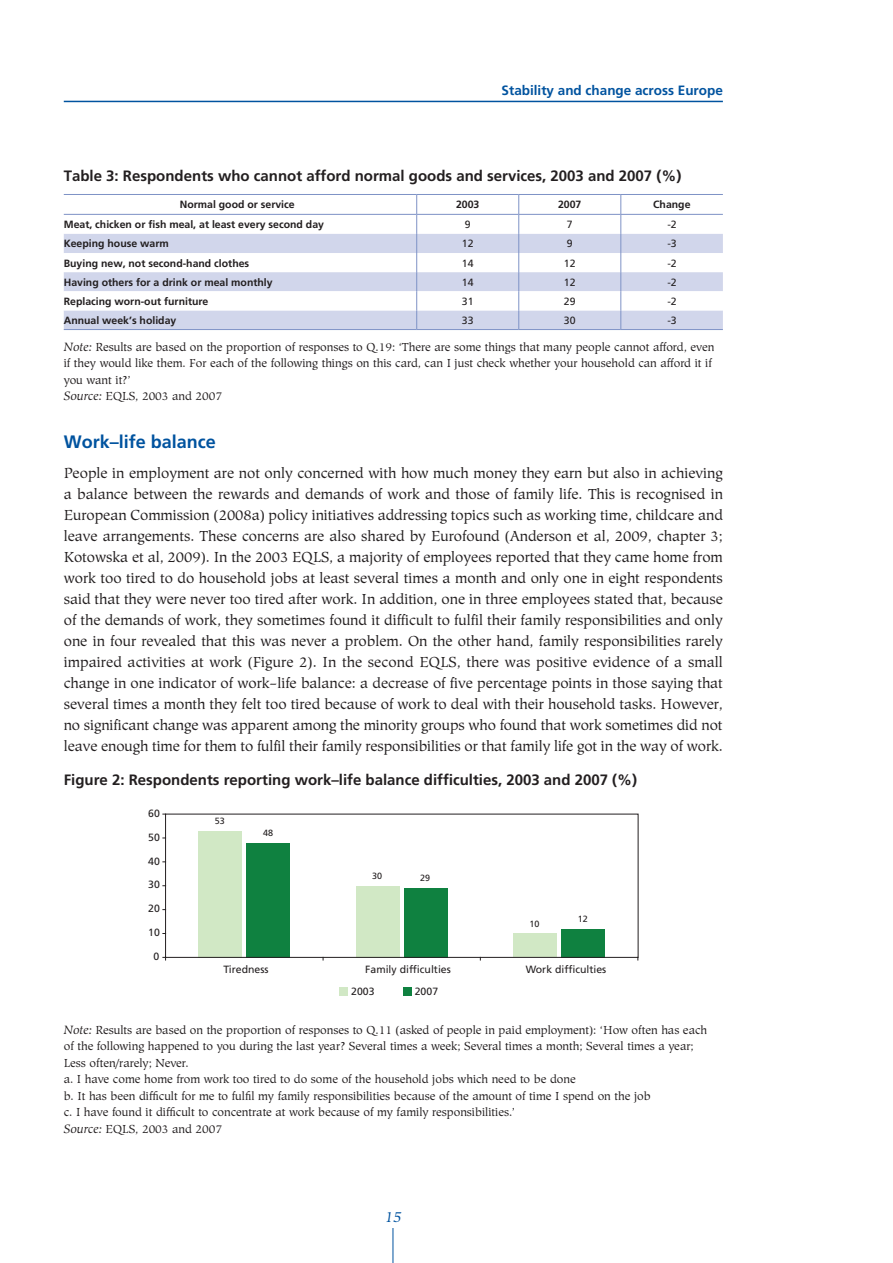
<style>
.page{position:relative;width:893px;height:1263px;background:#fff}
.page>*{position:absolute;margin:0;border:0;box-sizing:border-box;transform-origin:0 0}
.t1{font:700 18px "Frutiger LT Com";color:#00539f}
.t2{font:15px/21px "Hiroshige Boo";letter-spacing:-.005em;color:#231f20;text-align:justify}
.t3{font:700 15px "Frutiger LT Com";color:#231f20}
.t4{font:italic 15px "Hiroshige";color:#00539f}
.t5{font:700 13.5px "Frutiger LT Com";color:#00539f}
.t6{font:12px/16.5px "Hiroshige Boo";color:#231f20}
.t7{font:700 10.5px "Frutiger LT Com";color:#231f20}
.t8{font:10.5px "Frutiger LT Com";color:#231f20}
.t9{font:9px "Frutiger LT Com";color:#231f20}
.s1{font-family:"Hiroshige";font-style:italic}
</style>
<div class="page">
<hr style="left:64px;top:101px;width:659px;height:1px;background:#00539f">
<hr style="left:393px;top:1228px;width:1px;height:35px;background:#00539f">
<hr style="left:64px;top:194px;width:353px;height:1px;background:#7e92c6">
<hr style="left:417px;top:194px;width:102px;height:1px;background:#7e92c6">
<hr style="left:519px;top:194px;width:102px;height:1px;background:#7e92c6">
<hr style="left:621px;top:194px;width:102px;height:1px;background:#7e92c6">
<svg style="left:64px;top:195px;width:659px;height:134px"></svg>
<hr style="left:64px;top:329px;width:353px;height:1px;background:#7e92c6">
<hr style="left:417px;top:329px;width:102px;height:1px;background:#7e92c6">
<hr style="left:519px;top:329px;width:102px;height:1px;background:#7e92c6">
<hr style="left:621px;top:329px;width:102px;height:1px;background:#7e92c6">
<div style="left:198px;top:831px;width:44px;height:126px;background:#d1e8c5"></div>
<div style="left:356px;top:886px;width:44px;height:71px;background:#d1e8c5"></div>
<div style="left:513px;top:933px;width:44px;height:24px;background:#d1e8c5"></div>
<div style="left:247px;top:843px;width:43px;height:114px;background:#0f8140"></div>
<div style="left:404px;top:888px;width:44px;height:69px;background:#0f8140"></div>
<div style="left:561px;top:929px;width:44px;height:28px;background:#0f8140"></div>
<div style="left:165px;top:814px;width:473px;height:144px;border:1px solid #231f20"></div>
<div style="left:403px;top:987px;width:8px;height:8px;background:#0f8140"></div>
<div style="left:339px;top:987px;width:9px;height:8px;background:#d1e8c5"></div>
<p class="t5" style="left:502px;top:83px;width:223px">Stability and change across Europe</p>
<p class="t3" style="left:64px;top:167px;width:619px">Table 3: Respondents who cannot afford normal goods and services, 2003 and 2007 (%)</p>
<p class="t7" style="left:180px;top:199px;width:116px">Normal good or service</p>
<p class="t7" style="left:456px;top:199px;width:25px">2003</p>
<p class="t7" style="left:558px;top:199px;width:25px">2007</p>
<p class="t7" style="left:653px;top:199px;width:39px">Change</p>
<p class="t7" style="left:64px;top:218px;width:262px">Meat, chicken or fish meal, at least every second day</p>
<p class="t8" style="left:465px;top:218px;width:7px">9</p>
<p class="t8" style="left:567px;top:218px;width:7px">7</p>
<p class="t8" style="left:667px;top:218px;width:11px">-2</p>
<p class="t7" style="left:64px;top:238px;width:107px">Keeping house warm</p>
<p class="t8" style="left:462px;top:238px;width:13px">12</p>
<p class="t8" style="left:567px;top:238px;width:7px">9</p>
<p class="t8" style="left:667px;top:238px;width:11px">-3</p>
<p class="t7" style="left:64px;top:257px;width:187px">Buying new, not second-hand clothes</p>
<p class="t8" style="left:462px;top:257px;width:13px">14</p>
<p class="t8" style="left:564px;top:257px;width:13px">12</p>
<p class="t8" style="left:667px;top:257px;width:11px">-2</p>
<p class="t7" style="left:64px;top:276px;width:210px">Having others for a drink or meal monthly</p>
<p class="t8" style="left:462px;top:276px;width:13px">14</p>
<p class="t8" style="left:564px;top:276px;width:13px">12</p>
<p class="t8" style="left:667px;top:276px;width:11px">-2</p>
<p class="t7" style="left:64px;top:295px;width:146px">Replacing worn-out furniture</p>
<p class="t8" style="left:462px;top:295px;width:13px">31</p>
<p class="t8" style="left:564px;top:295px;width:13px">29</p>
<p class="t8" style="left:667px;top:295px;width:11px">-2</p>
<p class="t7" style="left:64px;top:314px;width:114px">Annual week’s holiday</p>
<p class="t8" style="left:462px;top:314px;width:13px">33</p>
<p class="t8" style="left:564px;top:314px;width:13px">30</p>
<p class="t8" style="left:667px;top:314px;width:11px">-3</p>
<p class="t6" style="left:64px;top:338px;width:652px"><span class="s1">Note:</span> Results are based on the proportion of responses to Q.19: ‘There are some things that many people cannot afford, even if they would like them. For each of the following things on this card, can I just check whether your household can afford it if you want it?’<br><span class="s1">Source:</span> EQLS, 2003 and 2007</p>
<p class="t1" style="left:64px;top:432px;width:154px">Work–life balance</p>
<p class="t2" style="left:64px;top:462px;width:661px">People in employment are not only concerned with how much money they earn but also in achieving a balance between the rewards and demands of work and those of family life. This is recognised in European Commission (2008a) policy initiatives addressing topics such as working time, childcare and leave arrangements. These concerns are also shared by Eurofound (Anderson et al, 2009, chapter 3; Kotowska et al, 2009). In the 2003 EQLS, a majority of employees reported that they came home from work too tired to do household jobs at least several times a month and only one in eight respondents said that they were never too tired after work. In addition, one in three employees stated that, because of the demands of work, they sometimes found it difficult to fulfil their family responsibilities and only one in four revealed that this was never a problem. On the other hand, family responsibilities rarely impaired activities at work (Figure 2). In the second EQLS, there was positive evidence of a small change in one indicator of work–life balance: a decrease of five percentage points in those saying that several times a month they felt too tired because of work to deal with their household tasks. However, no significant change was apparent among the minority groups who found that work sometimes did not leave enough time for them to fulfil their family responsibilities or that family life got in the way of work.</p>
<p class="t3" style="left:64px;top:771px;width:575px">Figure 2: Respondents reporting work–life balance difficulties, 2003 and 2007 (%)</p>
<p class="t8" style="left:148px;top:807px;width:13px">60</p>
<p class="t8" style="left:148px;top:831px;width:13px">50</p>
<p class="t8" style="left:148px;top:855px;width:13px">40</p>
<p class="t8" style="left:148px;top:878px;width:13px">30</p>
<p class="t8" style="left:148px;top:902px;width:13px">20</p>
<p class="t8" style="left:148px;top:926px;width:13px">10</p>
<p class="t8" style="left:153px;top:950px;width:7px">0</p>
<p class="t9" style="left:215px;top:815px;width:12px">53</p>
<p class="t9" style="left:263px;top:828px;width:12px">48</p>
<p class="t9" style="left:372px;top:870px;width:12px">30</p>
<p class="t9" style="left:420px;top:873px;width:12px">29</p>
<p class="t9" style="left:530px;top:918px;width:12px">10</p>
<p class="t9" style="left:578px;top:913px;width:12px">12</p>
<p class="t8" style="left:223px;top:963px;width:47px">Tiredness</p>
<p class="t8" style="left:365px;top:963px;width:87px">Family difficulties</p>
<p class="t8" style="left:526px;top:963px;width:82px">Work difficulties</p>
<p class="t8" style="left:351px;top:985px;width:25px">2003</p>
<p class="t8" style="left:415px;top:985px;width:25px">2007</p>
<p class="t6" style="left:64px;top:1021px;width:645px"><span class="s1">Note:</span> Results are based on the proportion of responses to Q.11 (asked of people in paid employment): ‘How often has each of the following happened to you during the last year? Several times a week; Several times a month; Several times a year; Less often/rarely; Never.<br>a. I have come home from work too tired to do some of the household jobs which need to be done<br>b. It has been difficult for me to fulfil my family responsibilities because of the amount of time I spend on the job<br>c. I have found it difficult to concentrate at work because of my family responsibilities.’<br><span class="s1">Source:</span> EQLS, 2003 and 2007</p>
<p class="t4" style="left:385px;top:1208px;width:18px">15</p>
</div>
